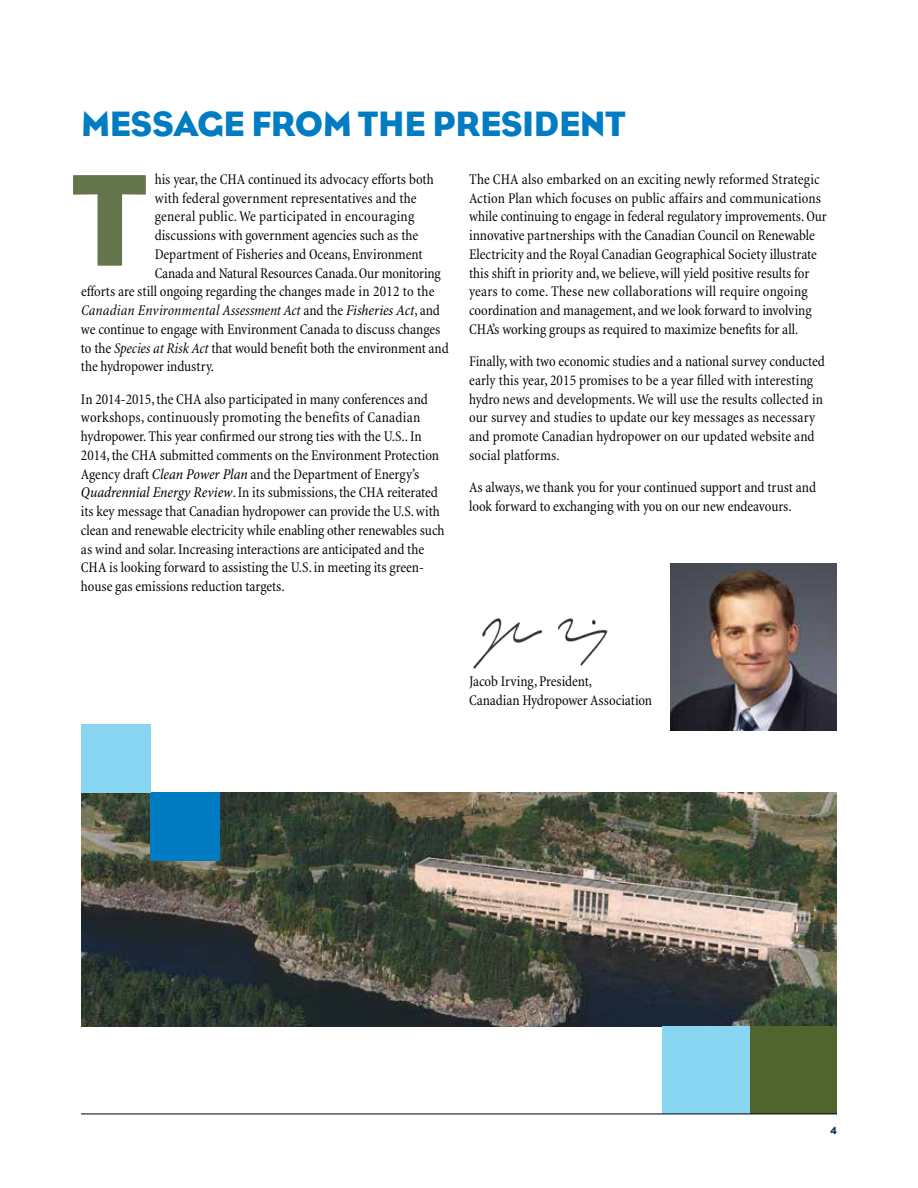
<style>
.page{position:relative;width:918px;height:1188px;background:#fff}
.page>*{position:absolute;margin:0;border:0;box-sizing:border-box;transform-origin:0 0}
.t1{font:133.5px "Bureau Eagle";color:#64744b}
.t2{font:36px "Bureau Eagle";letter-spacing:-.01em;color:#007cc3}
.t3{font:condensed 15px/18.8px "Minion";color:#000}
.t4{font:italic condensed 15px "Minion";letter-spacing:.005em;color:#000}
.t5{font:10.5px "Bureau Eagle";color:#023955}
.s1{font-style:normal}
.s2{font-family:"Minion Pro"}
.s3{font-style:italic}
.s4{font-family:"Minion Pro";font-style:italic}
</style>
<div class="page">
<img style="left:81px;top:793px;width:756px;height:233px">
<img style="left:473px;top:618px;width:135px;height:51px">
<img style="left:671px;top:564px;width:166px;height:166px">
<div style="left:151px;top:793px;width:69px;height:68px;background:#007cc3"></div>
<div style="left:81px;top:725px;width:70px;height:68px;background:#89d6f2"></div>
<div style="left:749px;top:1026px;width:88px;height:88px;background:#50652e"></div>
<div style="left:662px;top:1026px;width:87px;height:88px;background:#89d6f2"></div>
<hr style="left:81px;top:1114px;width:756px;height:1px;background:#000">
<h2 class="t2" style="left:81px;top:103px;width:546px">MESSAGE FROM THE PRESIDENT</h2>
<p class="t3" style="left:155px;top:170px;width:281px">his year, the CHA continued its advocacy efforts both</p>
<p class="t3" style="left:155px;top:189px;width:263px">with federal government representatives and the</p>
<p class="t3" style="left:155px;top:208px;width:261px">general public. We participated in encouraging</p>
<p class="t3" style="left:155px;top:226px;width:265px">discussions with government agencies such as the</p>
<p class="t3" style="left:155px;top:245px;width:269px">Department of Fisheries and Oceans, Environment</p>
<p class="t3" style="left:155px;top:264px;width:288px">Canada and Natural Resources Canada. Our monitoring</p>
<p class="t3" style="left:81px;top:283px;width:355px">efforts are still ongoing regarding the changes made in 2012 to the</p>
<p class="t4" style="left:81px;top:303px;width:360px">Canadian Environmental Assessment Act <span class="s1">and the</span> <span class="s2">Fisheries Act</span><span class="s1">, and</span></p>
<p class="t3" style="left:81px;top:320px;width:361px">we continue to engage with Environment Canada to discuss changes</p>
<p class="t3" style="left:81px;top:339px;width:369px">to the <span class="s3">Species at Risk Act</span> that would benefit both the environment and</p>
<p class="t3" style="left:81px;top:358px;width:135px">the hydropower industry.</p>
<p class="t3" style="left:81px;top:390px;width:365px">In 2014-2015, the CHA also participated in many conferences and workshops, continuously promoting the benefits of Canadian hydropower. This year confirmed our strong ties with the U.S.. In 2014, the CHA submitted comments on the Environment Protection Agency draft <span class="s4">Clean Power Plan</span> and the Department of Energy’s <span class="s4">Quadrennial Energy Review</span>. In its submissions, the CHA reiterated its key message that Canadian hydropower can provide the U.S. with clean and renewable electricity while enabling other renewables such as wind and solar. Increasing interactions are anticipated and the CHA is looking forward to assisting the U.S. in meeting its green&shy;house gas emissions reduction targets.</p>
<p class="t3" style="left:469px;top:170px;width:359px">The CHA also embarked on an exciting newly reformed Strategic Action Plan which focuses on public affairs and communications while continuing to engage in federal regulatory improvements. Our innovative partnerships with the Canadian Council on Renewable Electricity and the Royal Canadian Geographical Society illustrate this shift in priority and, we believe, will yield positive results for years to come. These new collaborations will require ongoing coordination and management, and we look forward to involving CHA’s working groups as required to maximize benefits for all.</p>
<p class="t3" style="left:469px;top:352px;width:357px">Finally, with two economic studies and a national survey conducted early this year, 2015 promises to be a year filled with interesting hydro news and developments. We will use the results collected in our survey and studies to update our key messages as necessary and promote Canadian hydropower on our updated website and social platforms.</p>
<p class="t3" style="left:469px;top:478px;width:349px">As always, we thank you for your continued support and trust and look forward to exchanging with you on our new endeavours.</p>
<h1 class="t1" style="left:71px;top:144px;width:78px">T</h1>
<p class="t3" style="left:469px;top:672px;width:185px">Jacob Irving, President,<br>Canadian Hydropower Association</p>
<p class="t5" style="left:831px;top:1124px;width:8px">4</p>
</div>
